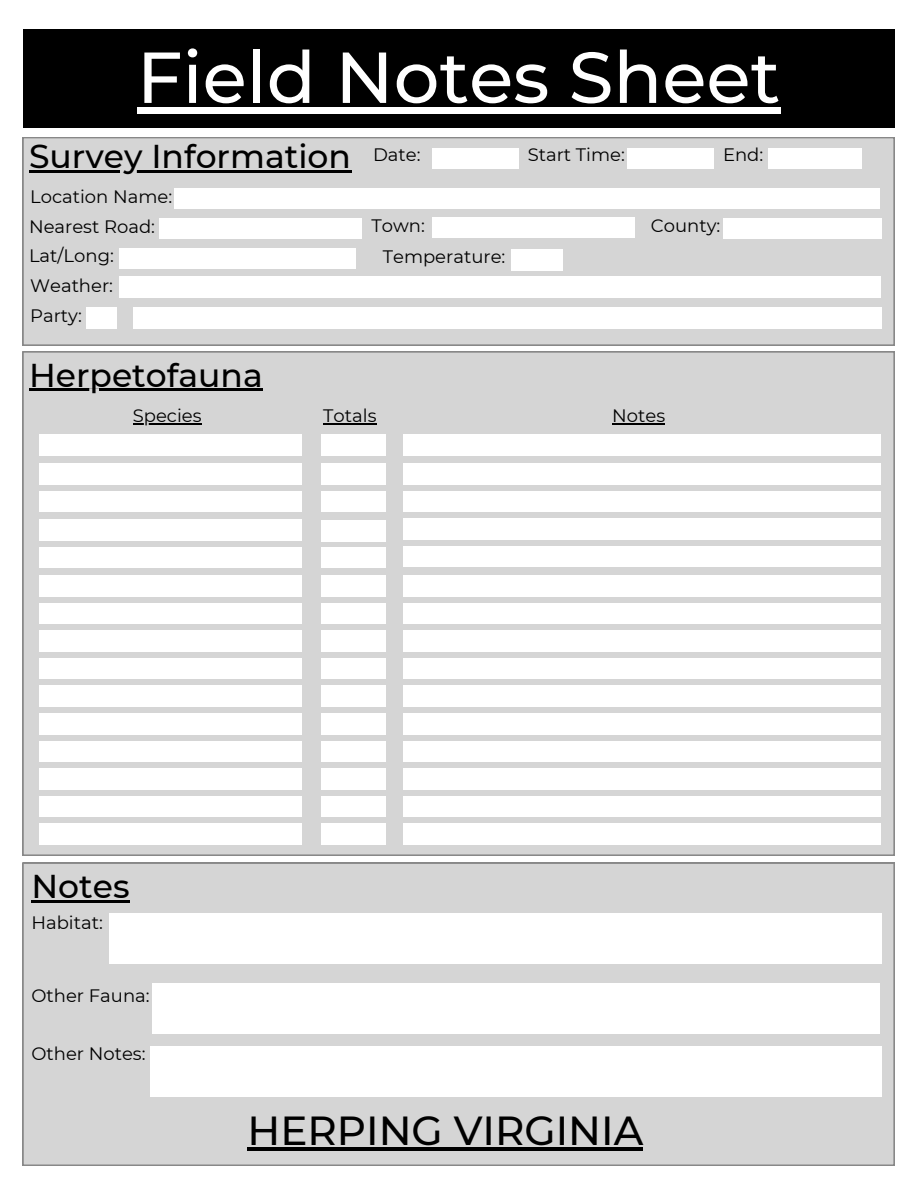
<style>
.page{position:relative;width:918px;height:1188px;background:#fff}
.page>*{position:absolute;margin:0;border:0;box-sizing:border-box;transform-origin:0 0}
.t1{font:500 72px "Montserrat";color:#fff}
.t2{font:500 40.5px "Montserrat";color:#000}
.t3{font:500 33px "Montserrat";color:#000}
.t4{font:18px/30.2px "Montserrat";color:#000}
</style>
<div class="page">
<div style="left:23px;top:29px;width:872px;height:99px;background:#000"></div>
<div style="left:23px;top:137px;width:872px;height:208px;background:#d5d5d5"></div>
<hr style="left:29px;top:170px;width:322px;height:2px;background:#000">
<div style="left:432px;top:148px;width:86px;height:21px;background:#fff"></div>
<div style="left:174px;top:188px;width:706px;height:21px;background:#fff"></div>
<div style="left:160px;top:218px;width:202px;height:21px;background:#fff"></div>
<div style="left:119px;top:248px;width:237px;height:21px;background:#fff"></div>
<div style="left:119px;top:277px;width:761px;height:20px;background:#fff"></div>
<div style="left:432px;top:217px;width:202px;height:21px;background:#fff"></div>
<div style="left:723px;top:218px;width:158px;height:21px;background:#fff"></div>
<div style="left:627px;top:148px;width:86px;height:21px;background:#fff"></div>
<div style="left:768px;top:148px;width:94px;height:21px;background:#fff"></div>
<div style="left:511px;top:249px;width:52px;height:21px;background:#fff"></div>
<div style="left:133px;top:307px;width:748px;height:21px;background:#fff"></div>
<div style="left:87px;top:307px;width:30px;height:21px;background:#fff"></div>
<svg style="left:23px;top:352px;width:872px;height:504px;background:#d5d5d5"></svg>
<div style="left:39px;top:435px;width:263px;height:20px;background:#fff"></div>
<div style="left:321px;top:435px;width:65px;height:20px;background:#fff"></div>
<div style="left:404px;top:435px;width:477px;height:20px;background:#fff"></div>
<div style="left:39px;top:463px;width:263px;height:21px;background:#fff"></div>
<div style="left:39px;top:491px;width:263px;height:21px;background:#fff"></div>
<div style="left:39px;top:519px;width:263px;height:21px;background:#fff"></div>
<div style="left:39px;top:547px;width:263px;height:21px;background:#fff"></div>
<div style="left:39px;top:576px;width:263px;height:20px;background:#fff"></div>
<div style="left:39px;top:603px;width:263px;height:21px;background:#fff"></div>
<div style="left:39px;top:631px;width:263px;height:20px;background:#fff"></div>
<div style="left:39px;top:658px;width:263px;height:21px;background:#fff"></div>
<div style="left:39px;top:686px;width:263px;height:20px;background:#fff"></div>
<div style="left:39px;top:713px;width:263px;height:21px;background:#fff"></div>
<div style="left:39px;top:741px;width:263px;height:21px;background:#fff"></div>
<div style="left:39px;top:768px;width:263px;height:21px;background:#fff"></div>
<div style="left:39px;top:796px;width:263px;height:21px;background:#fff"></div>
<div style="left:39px;top:823px;width:263px;height:21px;background:#fff"></div>
<div style="left:321px;top:463px;width:65px;height:21px;background:#fff"></div>
<div style="left:321px;top:491px;width:65px;height:21px;background:#fff"></div>
<div style="left:321px;top:521px;width:65px;height:20px;background:#fff"></div>
<div style="left:321px;top:547px;width:65px;height:21px;background:#fff"></div>
<div style="left:321px;top:576px;width:65px;height:20px;background:#fff"></div>
<div style="left:321px;top:603px;width:65px;height:21px;background:#fff"></div>
<div style="left:321px;top:631px;width:65px;height:20px;background:#fff"></div>
<div style="left:321px;top:658px;width:65px;height:21px;background:#fff"></div>
<div style="left:321px;top:713px;width:65px;height:21px;background:#fff"></div>
<div style="left:321px;top:686px;width:65px;height:20px;background:#fff"></div>
<div style="left:321px;top:768px;width:65px;height:21px;background:#fff"></div>
<div style="left:321px;top:741px;width:65px;height:21px;background:#fff"></div>
<div style="left:321px;top:796px;width:65px;height:21px;background:#fff"></div>
<div style="left:321px;top:823px;width:65px;height:21px;background:#fff"></div>
<div style="left:404px;top:463px;width:477px;height:21px;background:#fff"></div>
<div style="left:404px;top:491px;width:477px;height:21px;background:#fff"></div>
<div style="left:404px;top:518px;width:477px;height:21px;background:#fff"></div>
<div style="left:404px;top:546px;width:477px;height:21px;background:#fff"></div>
<div style="left:404px;top:576px;width:477px;height:20px;background:#fff"></div>
<div style="left:404px;top:603px;width:477px;height:21px;background:#fff"></div>
<div style="left:404px;top:631px;width:477px;height:20px;background:#fff"></div>
<div style="left:404px;top:658px;width:477px;height:21px;background:#fff"></div>
<div style="left:404px;top:686px;width:477px;height:20px;background:#fff"></div>
<div style="left:404px;top:713px;width:477px;height:21px;background:#fff"></div>
<div style="left:404px;top:741px;width:477px;height:21px;background:#fff"></div>
<div style="left:404px;top:768px;width:477px;height:21px;background:#fff"></div>
<div style="left:404px;top:796px;width:477px;height:21px;background:#fff"></div>
<div style="left:404px;top:823px;width:477px;height:21px;background:#fff"></div>
<div style="left:23px;top:863px;width:872px;height:302px;background:#d5d5d5"></div>
<div style="left:109px;top:914px;width:773px;height:50px;background:#fff"></div>
<div style="left:152px;top:983px;width:727px;height:50px;background:#fff"></div>
<div style="left:150px;top:1046px;width:731px;height:50px;background:#fff"></div>
<div style="left:137px;top:107px;width:643px;height:7px;background:#fff"></div>
<hr style="left:29px;top:389px;width:234px;height:2px;background:#000">
<hr style="left:133px;top:423px;width:69px;height:1px;background:#000">
<hr style="left:323px;top:423px;width:53px;height:1px;background:#000">
<hr style="left:612px;top:423px;width:53px;height:1px;background:#000">
<hr style="left:31px;top:900px;width:99px;height:2px;background:#000">
<hr style="left:247px;top:1147px;width:396px;height:4px;background:#000">
<h1 class="t1" style="left:137px;top:33px;width:645px">Field Notes Sheet</h1>
<h3 class="t3" style="left:29px;top:136px;width:393px">Survey Information <sup>Date:</sup></h3>
<p class="t4" style="left:29px;top:181px;width:145px">Location Name:<br>Nearest Road:</p>
<p class="t4" style="left:383px;top:211px;width:124px;line-height:30.6px;text-indent:-11px">Town:<br>Temperature:</p>
<p class="t4" style="left:29px;top:240px;width:86px">Lat/Long:</p>
<p class="t4" style="left:30px;top:270px;width:84px">Weather:</p>
<p class="t4" style="left:30px;top:301px;width:53px">Party:</p>
<p class="t4" style="left:528px;top:139px;width:99px">Start Time:</p>
<p class="t4" style="left:723px;top:139px;width:42px">End:</p>
<p class="t4" style="left:651px;top:211px;width:71px">County:</p>
<h3 class="t3" style="left:29px;top:355px;width:235px">Herpetofauna</h3>
<p class="t4" style="left:133px;top:400px;width:70px">Species</p>
<p class="t4" style="left:323px;top:400px;width:55px">Totals</p>
<p class="t4" style="left:612px;top:400px;width:54px">Notes</p>
<h3 class="t3" style="left:31px;top:866px;width:100px">Notes</h3>
<p class="t4" style="left:31px;top:907px;width:73px">Habitat:</p>
<p class="t4" style="left:31px;top:981px;width:120px">Other Fauna:</p>
<p class="t4" style="left:31px;top:1038px;width:116px">Other Notes:</p>
<h2 class="t2" style="left:247px;top:1106px;width:397px">HERPING VIRGINIA</h2>
</div>
